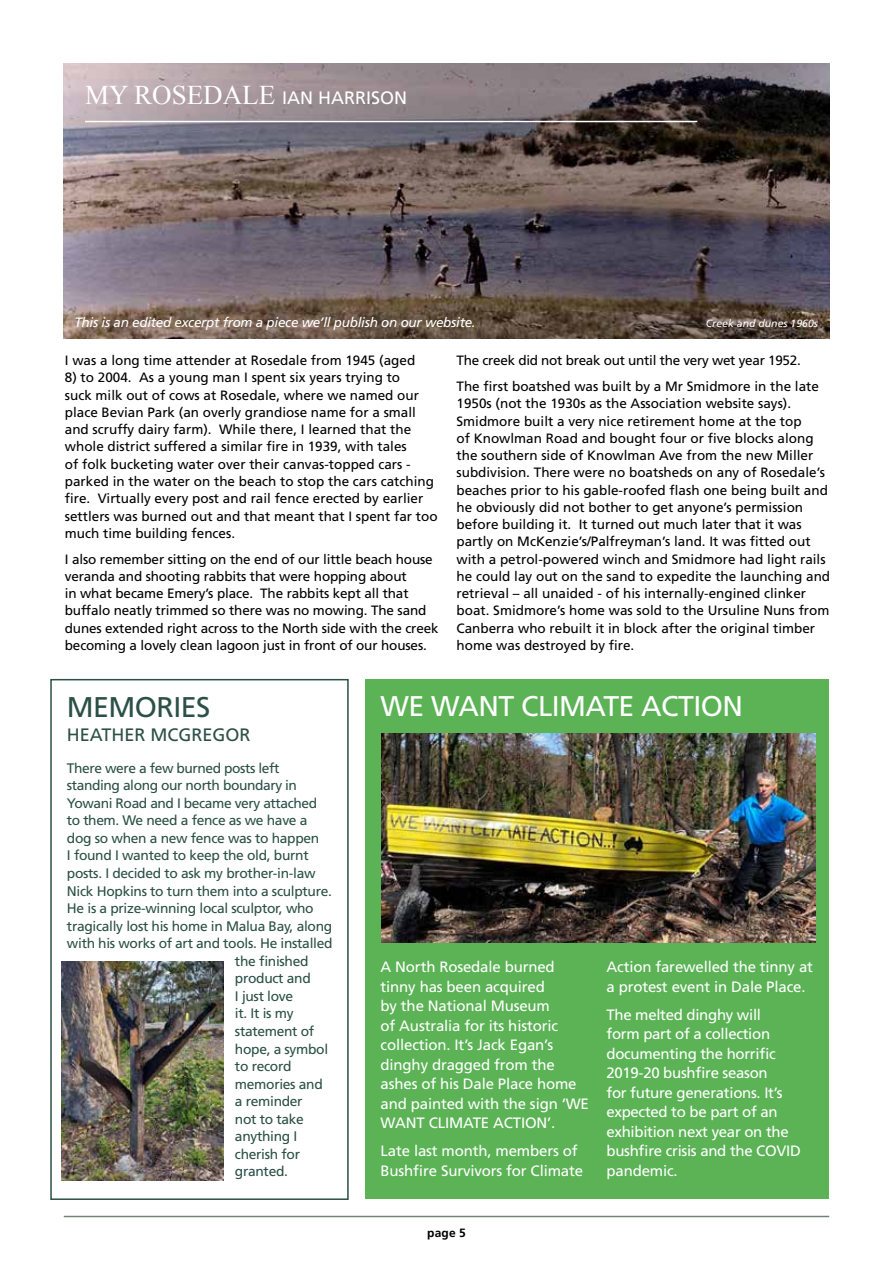
<style>
.page{position:relative;width:893px;height:1263px;background:#fff}
.page>*{position:absolute;margin:0;border:0;box-sizing:border-box;transform-origin:0 0}
.t1{font:28.5px "Frutiger";letter-spacing:-.02em;color:#fff}
.t2{font:28.5px "Frutiger";letter-spacing:-.02em;color:#2b5045}
.t3{font:18px "Frutiger";color:#fff}
.t4{font:18px "Frutiger";color:#2b5045}
.t5{font:15px/19.5px "Frutiger";letter-spacing:-.01em;color:#fff}
.t6{font:13.8px "Frutiger";letter-spacing:-.025em;color:#2b5045}
.t7{font:13.5px/17.2px "Frutiger";color:#000}
.t8{font:13.5px/25.8px "Frutiger";letter-spacing:-.02em;color:#000}
.t9{font:italic 13.5px "Frutiger";letter-spacing:-.02em;color:#fff}
.t10{font:700 12px "Frutiger";color:#000}
.t11{font:italic 10.5px "Frutiger";color:#fff}
.s1{font-family:"Times New Roman";font-size:27px}
</style>
<div class="page">
<img style="left:64px;top:64px;width:765px;height:274px">
<div style="left:366px;top:680px;width:463px;height:519px;background:#5bb355"></div>
<div style="left:50px;top:679px;width:299px;height:521px;border:2px solid #2b5045"></div>
<hr style="left:64px;top:1216px;width:765px;height:1px;background:#718279">
<img style="left:62px;top:961px;width:161px;height:220px">
<img style="left:381px;top:733px;width:435px;height:209px">
<hr style="left:85px;top:121px;width:612px;height:1px;background:#fff">
<h2 class="t3" style="left:85px;top:87px;width:323px"><span class="s1">MY ROSEDALE</span> IAN HARRISON</h2>
<p class="t9" style="left:74px;top:314px;width:403px">This is an edited excerpt from a piece we’ll publish on our website.</p>
<p class="t11" style="left:706px;top:317px;width:114px">Creek and dunes 1960s</p>
<p class="t7" style="left:65px;top:352px;width:352px">I was a long time attender at Rosedale from 1945 (aged</p>
<p class="t7" style="left:65px;top:369px;width:374px">8) to 2004. As a young man I spent six years trying to<br>suck milk out of cows at Rosedale, where we named our place Bevian Park (an overly grandiose name for a small and scruffy dairy farm). While there, I learned that the whole district suffered a similar fire in 1939, with tales<br>of folk bucketing water over their canvas-topped cars - parked in the water on the beach to stop the cars catching fire. Virtually every post and rail fence erected by earlier settlers was burned out and that meant that I spent far too much time building fences.</p>
<p class="t7" style="left:65px;top:550px;width:375px">I also remember sitting on the end of our little beach house veranda and shooting rabbits that were hopping about<br>in what became Emery’s place. The rabbits kept all that buffalo neatly trimmed so there was no mowing. The sand dunes extended right across to the North side with the creek becoming a lovely clean lagoon just in front of our houses.</p>
<p class="t8" style="left:457px;top:348px;width:364px">The creek did not break out until the very wet year 1952.<br>The first boatshed was built by a Mr Smidmore in the late</p>
<p class="t7" style="left:457px;top:395px;width:375px">1950s (not the 1930s as the Association website says).<br>Smidmore built a very nice retirement home at the top<br>of Knowlman Road and bought four or five blocks along the southern side of Knowlman Ave from the new Miller subdivision. There were no boatsheds on any of Rosedale’s beaches prior to his gable-roofed flash one being built and he obviously did not bother to get anyone’s permission before building it. It turned out much later that it was partly on McKenzie’s/Palfreyman’s land. It was fitted out with a petrol-powered winch and Smidmore had light rails he could lay out on the sand to expedite the launching and retrieval – all unaided - of his internally-engined clinker boat. Smidmore’s home was sold to the Ursuline Nuns from Canberra who rebuilt it in block after the original timber home was destroyed by fire.</p>
<h1 class="t2" style="left:67px;top:690px;width:145px">MEMORIES</h1>
<h1 class="t1" style="left:381px;top:689px;width:364px">WE WANT CLIMATE ACTION</h1>
<h2 class="t4" style="left:67px;top:724px;width:185px">HEATHER MCGREGOR</h2>
<p class="t6" style="left:67px;top:760px;width:214px">There were a few burned posts left</p>
<p class="t6" style="left:67px;top:777px;width:232px">standing along our north boundary in</p>
<p class="t6" style="left:67px;top:795px;width:252px">Yowani Road and I became very attached</p>
<p class="t6" style="left:67px;top:812px;width:242px">to them. We need a fence as we have a</p>
<p class="t6" style="left:67px;top:830px;width:254px">dog so when a new fence was to happen</p>
<p class="t6" style="left:67px;top:847px;width:243px">I found I wanted to keep the old, burnt</p>
<p class="t6" style="left:67px;top:865px;width:250px">posts. I decided to ask my brother-in-law</p>
<p class="t6" style="left:67px;top:882px;width:267px">Nick Hopkins to turn them into a sculpture.</p>
<p class="t6" style="left:67px;top:900px;width:248px">He is a prize-winning local sculptor, who</p>
<p class="t6" style="left:67px;top:918px;width:267px">tragically lost his home in Malua Bay, along</p>
<p class="t6" style="left:67px;top:935px;width:267px">with his works of art and tools. He installed</p>
<p class="t6" style="left:235px;top:953px;width:75px">the finished</p>
<p class="t6" style="left:235px;top:970px;width:77px">product and</p>
<p class="t6" style="left:235px;top:988px;width:60px">I just love</p>
<p class="t6" style="left:235px;top:1005px;width:60px">it. It is my</p>
<p class="t6" style="left:235px;top:1023px;width:81px">statement of</p>
<p class="t6" style="left:235px;top:1040px;width:95px">hope, a symbol</p>
<p class="t6" style="left:235px;top:1058px;width:58px">to record</p>
<p class="t6" style="left:235px;top:1076px;width:89px">memories and</p>
<p class="t6" style="left:235px;top:1093px;width:69px">a reminder</p>
<p class="t6" style="left:235px;top:1111px;width:70px">not to take</p>
<p class="t6" style="left:235px;top:1128px;width:64px">anything I</p>
<p class="t6" style="left:235px;top:1146px;width:67px">cherish for</p>
<p class="t6" style="left:235px;top:1163px;width:54px">granted.</p>
<p class="t5" style="left:381px;top:957px;width:210px">A North Rosedale burned tinny has been acquired<br>by the National Museum<br>of Australia for its historic collection. It’s Jack Egan’s dinghy dragged from the ashes of his Dale Place home and painted with the sign ‘WE<br>WANT CLIMATE ACTION’.</p>
<p class="t5" style="left:381px;top:1141px;width:204px">Late last month, members of<br>Bushfire Survivors for Climate</p>
<p class="t5" style="left:606px;top:957px;width:208px">Action farewelled the tinny at a protest event in Dale Place.</p>
<p class="t5" style="left:606px;top:1005px;width:196px">The melted dinghy will<br>form part of a collection documenting the horrific<br>2019-20 bushfire season<br>for future generations. It’s expected to be part of an exhibition next year on the bushfire crisis and the COVID pandemic.</p>
<p class="t10" style="left:427px;top:1225px;width:40px">page 5</p>
</div>
